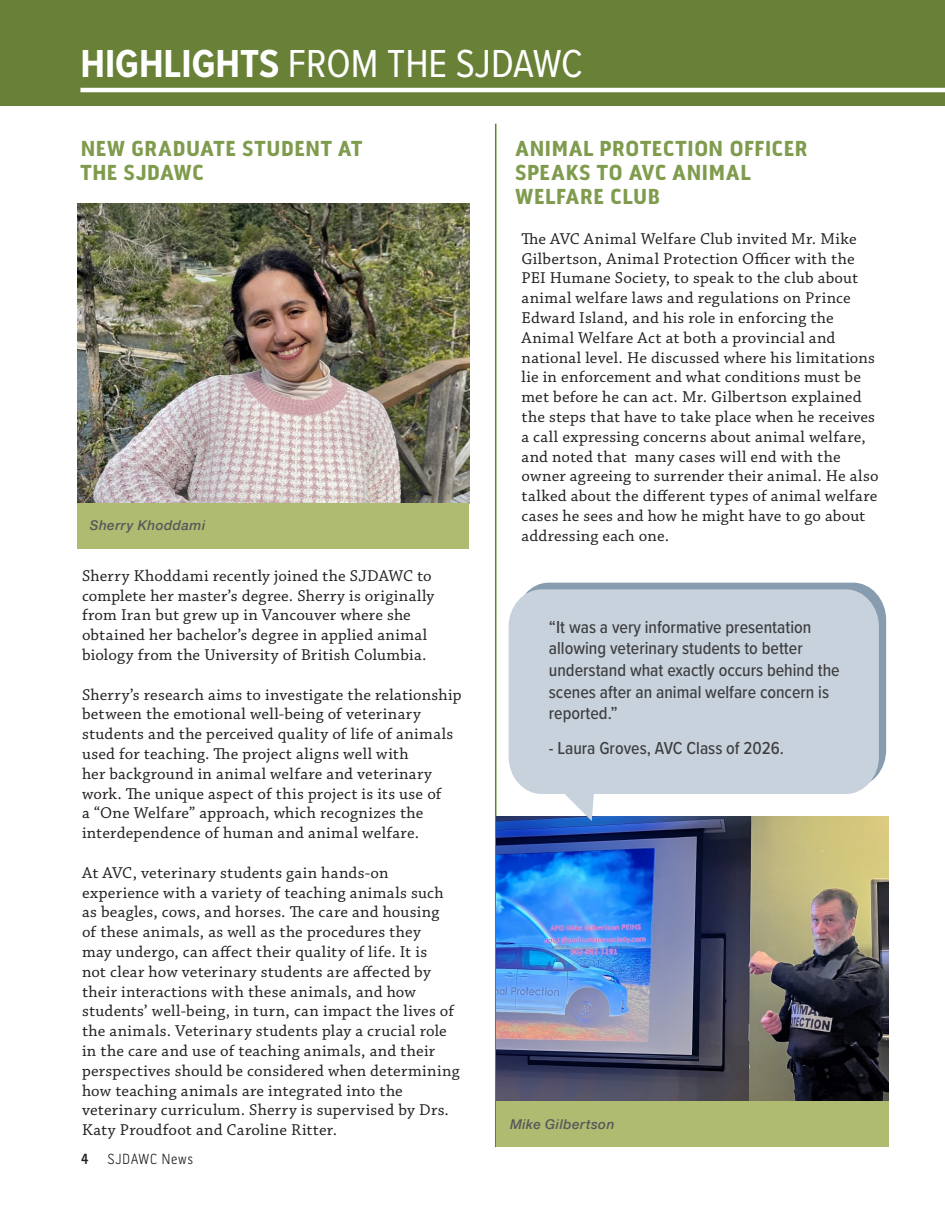
<style>
.page{position:relative;width:945px;height:1215px;background:#fff}
.page>*{position:absolute;margin:0;border:0;box-sizing:border-box;transform-origin:0 0}
.t1{font:40.5px "Proxima Nova Cond";color:#fff}
.t2{font:600 39px "Pill Gothic 300 mg";letter-spacing:.005em;color:#fff}
.t3{font:700 27px/24px "Pill Gothic 300 mg";letter-spacing:.005em;color:#7f9b4d}
.t4{font:500 18px/21.6px "Proxima Nova Cond";color:#3e3e3f}
.t5{font:16.5px/19.8px "Chaparral Pro Capt";letter-spacing:.015em;color:#231f20}
.t6{font:300 15px "Pill Gothic 300 mg";letter-spacing:.035em;color:#231f20}
.t7{font:600 15px "Pill Gothic 300 mg";color:#231f20}
.t8{font:italic 500 13.5px "Helvetica Neue";letter-spacing:.035em;color:#57585a}
.s1{font-weight:700}
</style>
<div class="page">
<svg style="left:531px;top:583px;width:355px;height:190px;background:#91a4b6"></svg>
<div style="left:0;top:0;width:945px;height:105px;background:#688137"></div>
<hr style="left:80px;top:88px;width:865px;height:4px;background:#fff">
<hr style="left:495px;top:124px;width:1px;height:1023px;background:#5c8727">
<img style="left:77px;top:203px;width:392px;height:300px">
<div style="left:77px;top:503px;width:392px;height:46px;background:#afbb71"></div>
<img style="left:496px;top:817px;width:392px;height:285px">
<div style="left:509px;top:589px;width:370px;height:205px;background:#c7d2dd"></div>
<svg style="left:565px;top:794px;width:29px;height:27px"></svg>
<div style="left:496px;top:1102px;width:393px;height:45px;background:#afbb71"></div>
<p class="t1" style="left:80px;top:33px;width:504px"><span class="s1">HIGHLIGHTS</span> FROM THE SJDAWC</p>
<p class="t2" style="left:81px;top:50px;width:688px">HIGHLIGHTS FROM THE PAST YEAR 2019–2020</p>
<p class="t3" style="left:80px;top:135px;width:283px">NEW GRADUATE STUDENT AT<br>THE SJDAWC</p>
<p class="t8" style="left:90px;top:514px;width:117px">Sherry Khoddami</p>
<p class="t5" style="left:82px;top:566px;width:354px">Sherry Khoddami recently joined the SJDAWC to complete her master’s degree. Sherry is originally from Iran but grew up in Vancouver where she obtained her bachelor’s degree in applied animal biology from the University of British Columbia.</p>
<p class="t5" style="left:82px;top:685px;width:381px">Sherry’s research aims to investigate the relationship between the emotional well-being of veterinary students and the perceived quality of life of animals used for teaching. The project aligns well with<br>her background in animal welfare and veterinary work. The unique aspect of this project is its use of<br>a “One Welfare” approach, which recognizes the interdependence of human and animal welfare.</p>
<p class="t5" style="left:82px;top:863px;width:379px">At AVC, veterinary students gain hands-on experience with a variety of teaching animals such as beagles, cows, and horses. The care and housing<br>of these animals, as well as the procedures they<br>may undergo, can affect their quality of life. It is<br>not clear how veterinary students are affected by their interactions with these animals, and how students’ well-being, in turn, can impact the lives of the animals. Veterinary students play a crucial role in the care and use of teaching animals, and their perspectives should be considered when determining how teaching animals are integrated into the veterinary curriculum. Sherry is supervised by Drs.<br>Katy Proudfoot and Caroline Ritter.</p>
<p class="t7" style="left:81px;top:1153px;width:9px">4</p>
<p class="t6" style="left:107px;top:1153px;width:87px">SJDAWC News</p>
<p class="t3" style="left:515px;top:135px;width:294px">ANIMAL PROTECTION OFFICER<br>SPEAKS TO AVC ANIMAL<br>WELFARE CLUB</p>
<p class="t5" style="left:522px;top:229px;width:359px">The AVC Animal Welfare Club invited Mr. Mike Gilbertson, Animal Protection Officer with the PEI Humane Society, to speak to the club about animal welfare laws and regulations on Prince Edward Island, and his role in enforcing the Animal Welfare Act at both a provincial and national level. He discussed where his limitations lie in enforcement and what conditions must be met before he can act. Mr. Gilbertson explained the steps that have to take place when he receives a call expressing concerns about animal welfare, and noted that many cases will end with the owner agreeing to surrender their animal. He also talked about the different types of animal welfare cases he sees and how he might have to go about addressing each one.</p>
<p class="t4" style="left:549px;top:615px;width:292px">“It was a very informative presentation allowing veterinary students to better understand what exactly occurs behind the scenes after an animal welfare concern is reported.”</p>
<p class="t4" style="left:549px;top:737px;width:237px">- Laura Groves, AVC Class of 2026.</p>
<p class="t8" style="left:510px;top:1112px;width:106px">Mike Gilbertson</p>
</div>
